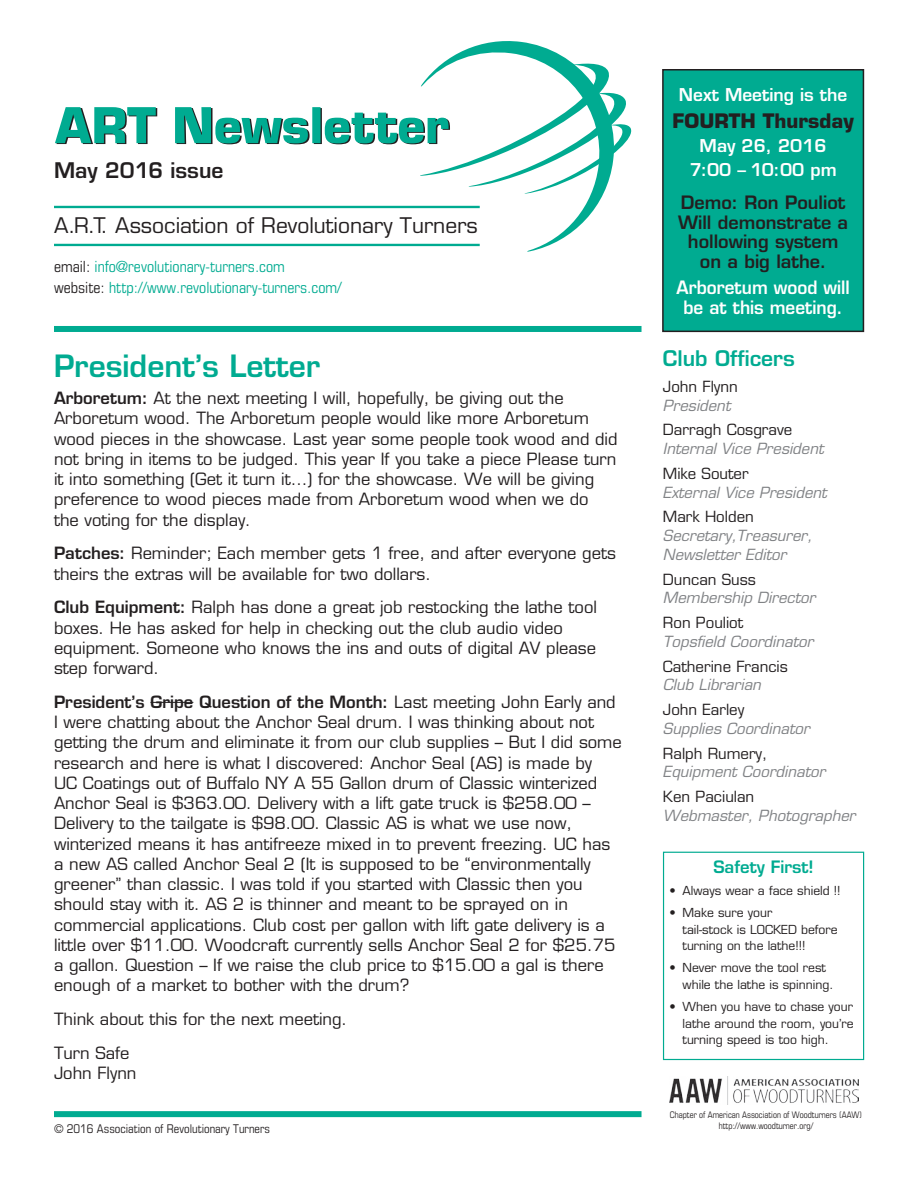
<style>
.page{position:relative;width:918px;height:1188px;background:#fff}
.page>*{position:absolute;margin:0;border:0;box-sizing:border-box;transform-origin:0 0}
.t1{font:600 30px "Eurostile";color:#00ab91}
.t2{font:21px "Eurostile";color:#231f20}
.t3{font:600 21px "Eurostile";color:#231f20}
.t4{font:600 21px "Eurostile";color:#00ab91}
.t5{font:700 19.5px "Eurostile";color:#231f20}
.t6{font:600 18px/19.5px "Eurostile";color:#231f20;text-align:center}
.t7{font:600 18px/19.5px "Eurostile";color:#fff;text-align:center;scale:.95 1}
.t8{font:600 17.25px/24px "Eurostile";color:#fff;text-align:center}
.t9{font:600 16.65px "Eurostile";color:#00ab91}
.t10{font:16.5px/20.2px "Eurostile";color:#231f20}
.t11{font:condensed 15.3px/20.4px "Eurostile";color:#00ab91}
.t12{font:italic 15px/18.8px "Eurostile";color:#808285}
.t13{font:15px/18.8px "Eurostile";color:#231f20}
.t14{font:12.15px/16.5px "Eurostile";color:#231f20}
.t15{font:condensed 12px "Eurostile";color:#231f20}
.t16{font:condensed 9px/10.8px "Eurostile";color:#231f20;text-align:center;scale:.95 1}
.s1{color:#231f20}
.s2{font-weight:600}
.s3{font-style:italic;color:#808285}
.s4{font-style:normal;color:#231f20}
</style>
<div class="page">
<div style="left:663px;top:70px;width:200px;height:261px;background:#00ab91"></div>
<div style="left:662px;top:69px;width:202px;height:263px;border:2px solid #231f20"></div>
<hr style="left:54px;top:244px;width:426px;height:2px;background:#00ab91">
<hr style="left:54px;top:206px;width:426px;height:2px;background:#00ab91">
<div style="left:663px;top:852px;width:201px;height:208px;border:1px solid #00ab91"></div>
<svg style="left:55px;top:41px;width:577px;height:211px"></svg>
<hr style="left:150px;top:702px;width:43px;height:1px;background:#231f20">
<div style="left:54px;top:326px;width:588px;height:6px;background:#00ab91"></div>
<img style="left:669px;top:1076px;width:189px;height:29px">
<div style="left:54px;top:1111px;width:588px;height:6px;background:#00ab91"></div>
<p class="t3" style="left:54px;top:157px;width:171px">May 2016 issue</p>
<p class="t2" style="left:54px;top:212px;width:425px">A.R.T. Association of Revolutionary Turners</p>
<p class="t11" style="left:54px;top:256px;width:289px"><span class="s1">email:</span> info@revolutionary-turners.com<br><span class="s1">website:</span> http://www.revolutionary-turners.com/</p>
<p class="t1" style="left:54px;top:347px;width:268px">President’s Letter</p>
<p class="t10" style="left:54px;top:388px;width:565px"><span class="s2">Arboretum:</span> At the next meeting I will, hopefully, be giving out the Arboretum wood. The Arboretum people would like more Arboretum wood pieces in the showcase. Last year some people took wood and did not bring in items to be judged. This year If you take a piece Please turn it into something (Get it turn it…) for the showcase. We will be giving preference to wood pieces made from Arboretum wood when we do the voting for the display.</p>
<p class="t10" style="left:54px;top:543px;width:564px"><span class="s2">Patches:</span> Reminder; Each member gets 1 free, and after everyone gets theirs the extras will be available for two dollars.</p>
<p class="t10" style="left:54px;top:597px;width:544px"><span class="s2">Club Equipment:</span> Ralph has done a great job restocking the lathe tool boxes. He has asked for help in checking out the club audio video equipment. Someone who knows the ins and outs of digital AV please step forward.</p>
<p class="t10" style="left:54px;top:692px;width:569px"><span class="s2">President’s Gripe Question of the Month:</span> Last meeting John Early and I were chatting about the Anchor Seal drum. I was thinking about not getting the drum and eliminate it from our club supplies – But I did some research and here is what I discovered: Anchor Seal (AS) is made by<br>UC Coatings out of Buffalo NY A 55 Gallon drum of Classic winterized Anchor Seal is $363.00. Delivery with a lift gate truck is $258.00 – Delivery to the tailgate is $98.00. Classic AS is what we use now, winterized means it has antifreeze mixed in to prevent freezing. UC has a new AS called Anchor Seal 2 (It is supposed to be “environmentally greener” than classic. I was told if you started with Classic then you should stay with it. AS 2 is thinner and meant to be sprayed on in commercial applications. Club cost per gallon with lift gate delivery is a little over $11.00. Woodcraft currently sells Anchor Seal 2 for $25.75 a gallon. Question – If we raise the club price to $15.00 a gal is there enough of a market to bother with the drum?</p>
<p class="t10" style="left:54px;top:1009px;width:295px">Think about this for the next meeting.</p>
<p class="t10" style="left:54px;top:1043px;width:84px">Turn Safe<br>John Flynn</p>
<p class="t15" style="left:54px;top:1121px;width:218px">© 2016 Association of Revolutionary Turners</p>
<p class="t8" style="left:679px;top:83px;width:170px">Next Meeting is the</p>
<p class="t5" style="left:673px;top:109px;width:183px">FOURTH Thursday</p>
<p class="t8" style="left:690px;top:134px;width:148px">May 26, 2016<br>7:00 – 10:00 pm</p>
<p class="t6" style="left:678px;top:193px;width:172px">Demo: Ron Pouliot<br>Will demonstrate a hollowing system on a big lathe.</p>
<p class="t7" style="left:677px;top:278px;width:184px">Arboretum wood will be at this meeting.</p>
<p class="t4" style="left:663px;top:346px;width:133px">Club Officers</p>
<p class="t13" style="left:663px;top:377px;width:77px">John Flynn<br><span class="s3">President</span></p>
<p class="t12" style="left:663px;top:421px;width:162px"><span class="s4">Darragh Cosgrave<br></span>Internal Vice President</p>
<p class="t12" style="left:663px;top:464px;width:165px"><span class="s4">Mike Souter<br></span>External Vice President</p>
<p class="t12" style="left:663px;top:508px;width:151px"><span class="s4">Mark Holden<br></span>Secretary,Treasurer,<br>Newsletter Editor</p>
<p class="t12" style="left:663px;top:570px;width:154px"><span class="s4">Duncan Suss<br></span>Membership Director</p>
<p class="t12" style="left:663px;top:613px;width:152px"><span class="s4">Ron Pouliot<br></span>Topsfield Coordinator</p>
<p class="t13" style="left:663px;top:657px;width:126px">Catherine Francis<br><span class="s3">Club Librarian</span></p>
<p class="t12" style="left:663px;top:700px;width:148px"><span class="s4">John Earley<br></span>Supplies Coordinator</p>
<p class="t12" style="left:663px;top:744px;width:164px"><span class="s4">Ralph Rumery,<br></span>Equipment Coordinator</p>
<p class="t12" style="left:663px;top:787px;width:194px"><span class="s4">Ken Paciulan<br></span>Webmaster, Photographer</p>
<p class="t9" style="left:713px;top:856px;width:102px">Safety First!</p>
<p class="t14" style="left:669px;top:882px;width:173px">• Always wear a face shield !!</p>
<p class="t14" style="left:683px;top:905px;width:157px;text-indent:-13px">• Make sure your<br>tail-stock is LOCKED before turning on the lathe!!!</p>
<p class="t14" style="left:683px;top:960px;width:153px;text-indent:-13px">• Never move the tool rest while the lathe is spinning.</p>
<p class="t14" style="left:683px;top:998px;width:173px;text-align:justify;text-indent:-13px">• When you have to chase your lathe around the room, you’re turning speed is too high.</p>
<p class="t16" style="left:670px;top:1110px;width:204px">Chapter of American Association of Woodturners (AAW) http://www.woodturner.org/</p>
</div>
